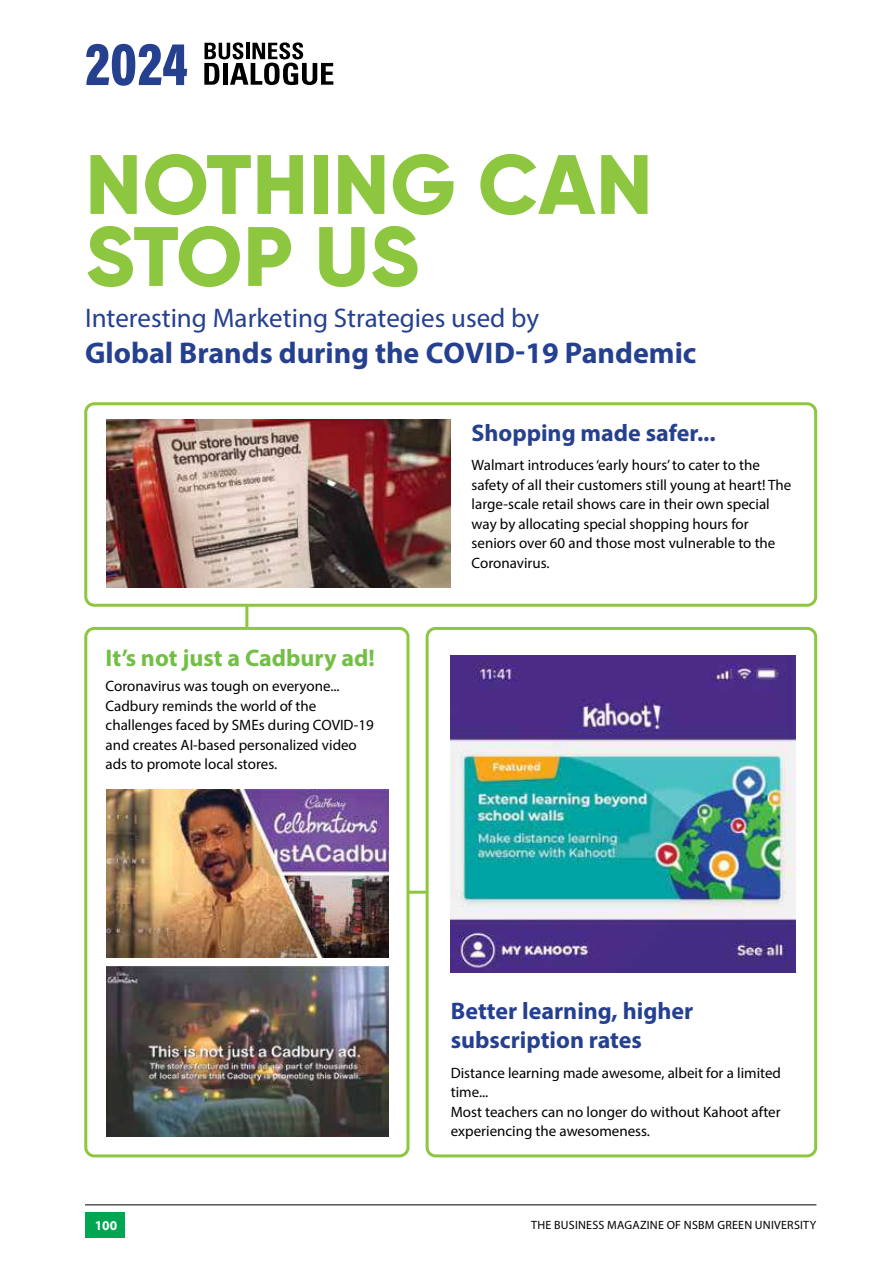
<style>
.page{position:relative;width:893px;height:1263px;background:#fff}
.page>*{position:absolute;margin:0;border:0;box-sizing:border-box;transform-origin:0 0}
.t1{font:800 84px/72px "Gilroy";letter-spacing:.01em;color:#8dc63f}
.t2{font:61.95px "Acumin Variable Concept";color:#25408f;scale:.92 1}
.t3{font:700 30px "Myriad Pro";color:#25408f}
.t4{font:27px "Myriad Pro";color:#25408f}
.t5{font:700 24px/28.8px "Myriad Pro";color:#25408f}
.t6{font:700 24px "Myriad Pro";color:#72bf44}
.t7{font:15px/19.5px "Myriad Pro";color:#000}
.t8{font:700 13.5px "Myriad Pro";color:#fff}
.t9{font:12px "Myriad Pro";letter-spacing:.02em;color:#000}
</style>
<div class="page">
<div style="left:84px;top:627px;width:325px;height:530px;border:3px solid #8dc63f;border-radius:9px"></div>
<div style="left:426px;top:627px;width:391px;height:530px;border:3px solid #8dc63f;border-radius:9px"></div>
<img style="left:451px;top:656px;width:344px;height:316px">
<img style="left:106px;top:790px;width:282px;height:168px">
<img style="left:106px;top:967px;width:282px;height:169px">
<div style="left:84px;top:402px;width:733px;height:205px;border:3px solid #8dc63f;border-radius:9px"></div>
<img style="left:106px;top:420px;width:345px;height:168px">
<svg style="left:204px;top:42px;width:129px;height:43px"></svg>
<hr style="left:245px;top:606px;width:3px;height:22px;background:#8dc63f">
<hr style="left:409px;top:891px;width:17px;height:3px;background:#8dc63f">
<hr style="left:85px;top:1204px;width:731px;height:1px;background:#000">
<div style="left:85px;top:1212px;width:39px;height:26px;background:#00a651"></div>
<h2 class="t2" style="left:85px;top:21px;width:113px">2024</h2>
<h1 class="t1" style="left:85px;top:148px;width:569px">NOTHING CAN<br>STOP US</h1>
<h3 class="t4" style="left:85px;top:301px;width:455px">Interesting Marketing Strategies used by</h3>
<h3 class="t3" style="left:85px;top:333px;width:613px">Global Brands during the COVID-19 Pandemic</h3>
<h3 class="t6" style="left:106px;top:642px;width:271px">It’s not just a Cadbury ad!</h3>
<p class="t7" style="left:106px;top:676px;width:270px">Coronavirus was tough on everyone...<br>Cadbury reminds the world of the challenges faced by SMEs during COVID-19 and creates AI-based personalized video ads to promote local stores.</p>
<h3 class="t5" style="left:472px;top:418px;width:246px">Shopping made safer...</h3>
<p class="t7" style="left:472px;top:455px;width:321px">Walmart introduces ‘early hours’ to cater to the safety of all their customers still young at heart! The large-scale retail shows care in their own special way by allocating special shopping hours for seniors over 60 and those most vulnerable to the Coronavirus.</p>
<h3 class="t5" style="left:451px;top:996px;width:244px">Better learning, higher subscription rates</h3>
<p class="t7" style="left:451px;top:1062px;width:332px">Distance learning made awesome, albeit for a limited time...<br>Most teachers can no longer do without Kahoot after experiencing the awesomeness.</p>
<p class="t8" style="left:90px;top:1216px;width:29px">1001 0 0</p>
<p class="t9" style="left:531px;top:1217px;width:287px">THE BUSINESS MAGAZINE OF NSBM GREEN UNIVERSITY</p>
</div>
